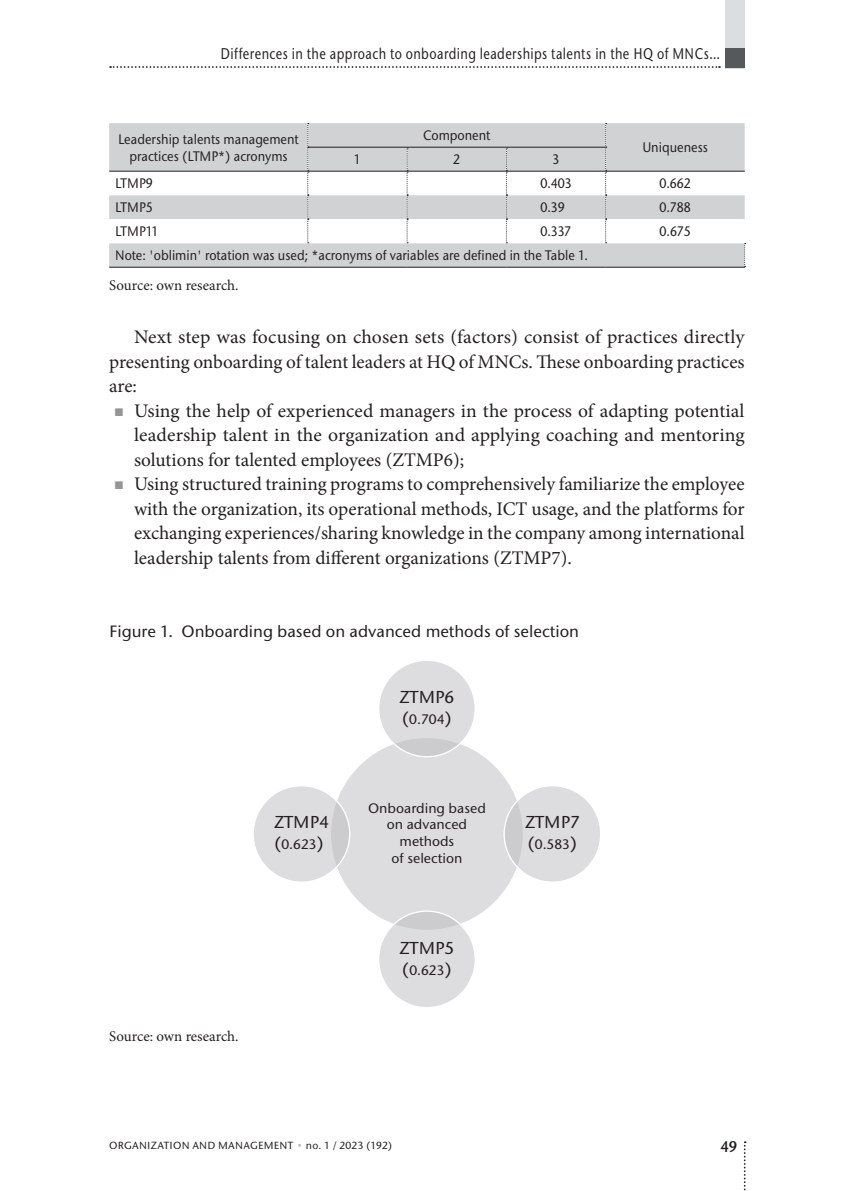
<style>
.page{position:relative;width:844px;height:1191px;background:#fff}
.page>*{position:absolute;margin:0;border:0;box-sizing:border-box;transform-origin:0 0}
.t1{font:19.25px/24.5px "Minion Pro";color:#231f20;text-align:justify}
.t2{font:500 17.5px "Stone Sans Itc TOT";color:#231f20}
.t3{font:500 16.62px "Stone Sans Itc TOT";color:#231f20}
.t4{font:500 15.75px "Stone Sans Itc TOT";letter-spacing:.03em;color:#231f20;scale:.8 1}
.t5{font:15.75px "Stone Sans Itc TOT Semi";color:#231f20;scale:.9 1}
.t6{font:14.88px "Minion Pro";letter-spacing:-.005em;color:#231f20}
.t7{font:500 14px/16.8px "Stone Sans Itc TOT";color:#231f20;text-align:center;scale:.9 1}
.t8{font:500 14px/16.8px "Stone Sans Itc TOT";color:#231f20;text-align:center}
.t9{font:500 10.5px "Stone Sans Itc TOT";letter-spacing:.02em;color:#231f20}
.s1{font-size:17.5px}
.s2{color:#bcbdc0}
</style>
<div class="page">
<svg style="left:743px;top:1141px;width:2px;height:50px"></svg>
<svg style="left:110px;top:66px;width:609px;height:2px"></svg>
<div style="left:724px;top:0;width:20px;height:68px;background:#dcdddf"></div>
<div style="left:724px;top:48px;width:20px;height:20px;background:#57585a"></div>
<div style="left:109px;top:123px;width:635px;height:144px;background:#d1d2d4"></div>
<svg style="left:109px;top:172px;width:635px;height:71px"></svg>
<svg style="left:307px;top:123px;width:2px;height:120px"></svg>
<svg style="left:406px;top:148px;width:2px;height:95px"></svg>
<svg style="left:506px;top:148px;width:1px;height:95px"></svg>
<svg style="left:605px;top:123px;width:1px;height:120px"></svg>
<svg style="left:744px;top:243px;width:1px;height:24px"></svg>
<hr style="left:407px;top:147px;width:99px;height:1px;background:#231f20">
<hr style="left:506px;top:147px;width:99px;height:1px;background:#231f20">
<hr style="left:109px;top:171px;width:199px;height:1px;background:#231f20">
<hr style="left:605px;top:171px;width:139px;height:1px;background:#231f20">
<hr style="left:308px;top:147px;width:99px;height:1px;background:#231f20">
<hr style="left:308px;top:171px;width:99px;height:1px;background:#231f20">
<hr style="left:407px;top:171px;width:99px;height:1px;background:#231f20">
<hr style="left:506px;top:171px;width:99px;height:1px;background:#231f20">
<hr style="left:109px;top:267px;width:199px;height:1px;background:#231f20">
<hr style="left:308px;top:267px;width:99px;height:1px;background:#231f20">
<hr style="left:407px;top:267px;width:99px;height:1px;background:#231f20">
<hr style="left:506px;top:267px;width:99px;height:1px;background:#231f20">
<hr style="left:605px;top:267px;width:140px;height:1px;background:#231f20">
<div style="left:330px;top:737px;width:193px;height:193px;background:#dddddf;border-radius:50%"></div>
<div style="left:378px;top:660px;width:97px;height:96px;background:linear-gradient(to bottom,#e3e3e5,#d4d4d6);border-radius:50%"></div>
<div style="left:504px;top:785px;width:96px;height:97px;background:linear-gradient(to right,#d6d6d8,#e1e1e2);border-radius:50%"></div>
<div style="left:378px;top:911px;width:97px;height:96px;background:linear-gradient(to bottom,#d6d6d8,#e1e1e3);border-radius:50%"></div>
<div style="left:253px;top:785px;width:96px;height:97px;background:linear-gradient(to right,#e3e3e5,#d4d4d6);border-radius:50%"></div>
<p class="t4" style="left:220px;top:45px;width:625px">Differences in the approach to onboarding leaderships talents in the HQ of MNCs…</p>
<p class="t7" style="left:118px;top:131px;width:202px">Leadership talents management practices (LTMP*) acronyms</p>
<p class="t7" style="left:423px;top:127px;width:76px">Component</p>
<p class="t7" style="left:354px;top:151px;width:9px">1</p>
<p class="t7" style="left:453px;top:151px;width:9px">2</p>
<p class="t7" style="left:552px;top:151px;width:9px">3</p>
<p class="t7" style="left:642px;top:139px;width:74px">Uniqueness</p>
<p class="t7" style="left:115px;top:175px;width:43px">LTMP9</p>
<p class="t7" style="left:540px;top:175px;width:37px">0.403</p>
<p class="t7" style="left:659px;top:175px;width:37px">0.662</p>
<p class="t7" style="left:115px;top:199px;width:43px">LTMP5</p>
<p class="t7" style="left:540px;top:199px;width:29px">0.39</p>
<p class="t7" style="left:659px;top:199px;width:37px">0.788</p>
<p class="t7" style="left:115px;top:223px;width:50px">LTMP11</p>
<p class="t7" style="left:540px;top:223px;width:36px">0.337</p>
<p class="t7" style="left:659px;top:223px;width:36px">0.675</p>
<p class="t7" style="left:115px;top:247px;width:526px">Note: 'oblimin' rotation was used; *acronyms of variables are defined in the Table 1.</p>
<p class="t6" style="left:109px;top:276px;width:131px">Source: own research.</p>
<p class="t1" style="left:109px;top:325px;width:636px;text-indent:25px">Next step was focusing on chosen sets (factors) consist of practices directly presenting onboarding of talent leaders at HQ of MNCs. These onboarding practices are:</p>
<p class="t1" style="left:134px;top:398px;width:612px;text-align:left">Using the help of experienced managers in the process of adapting potential leadership talent in the organization and applying coaching and mentoring solutions for talented employees (ZTMP6);<br>Using structured training programs to comprehensively familiarize the employee with the organization, its operational methods, ICT usage, and the platforms for exchanging experiences/sharing knowledge in the company among international leadership talents from different organizations (ZTMP7).</p>
<p class="t3" style="left:109px;top:621px;width:471px">Figure 1. Onboarding based on advanced methods of selection</p>
<p class="t2" style="left:274px;top:811px;width:56px">ZTMP4</p>
<p class="t8" style="left:274px;top:836px;width:51px"><span class="s1">(</span>0.623<span class="s1">)</span></p>
<p class="t6" style="left:109px;top:1026px;width:131px">Source: own research.</p>
<p class="t2" style="left:399px;top:686px;width:56px">ZTMP6</p>
<p class="t8" style="left:402px;top:711px;width:52px"><span class="s1">(</span>0.704<span class="s1">)</span></p>
<p class="t8" style="left:368px;top:799px;width:119px">Onboarding based on advanced methods<br>of selection</p>
<p class="t2" style="left:399px;top:937px;width:56px">ZTMP5</p>
<p class="t8" style="left:402px;top:961px;width:51px"><span class="s1">(</span>0.623<span class="s1">)</span></p>
<p class="t2" style="left:525px;top:811px;width:56px">ZTMP7</p>
<p class="t8" style="left:527px;top:836px;width:51px"><span class="s1">(</span>0.583<span class="s1">)</span></p>
<p class="t9" style="left:109px;top:1138px;width:284px">ORGANIZATION AND MANAGEMENT <span class="s2">•</span> no. 1 / 2023 (192)</p>
<p class="t5" style="left:720px;top:1137px;width:20px">49</p>
</div>
